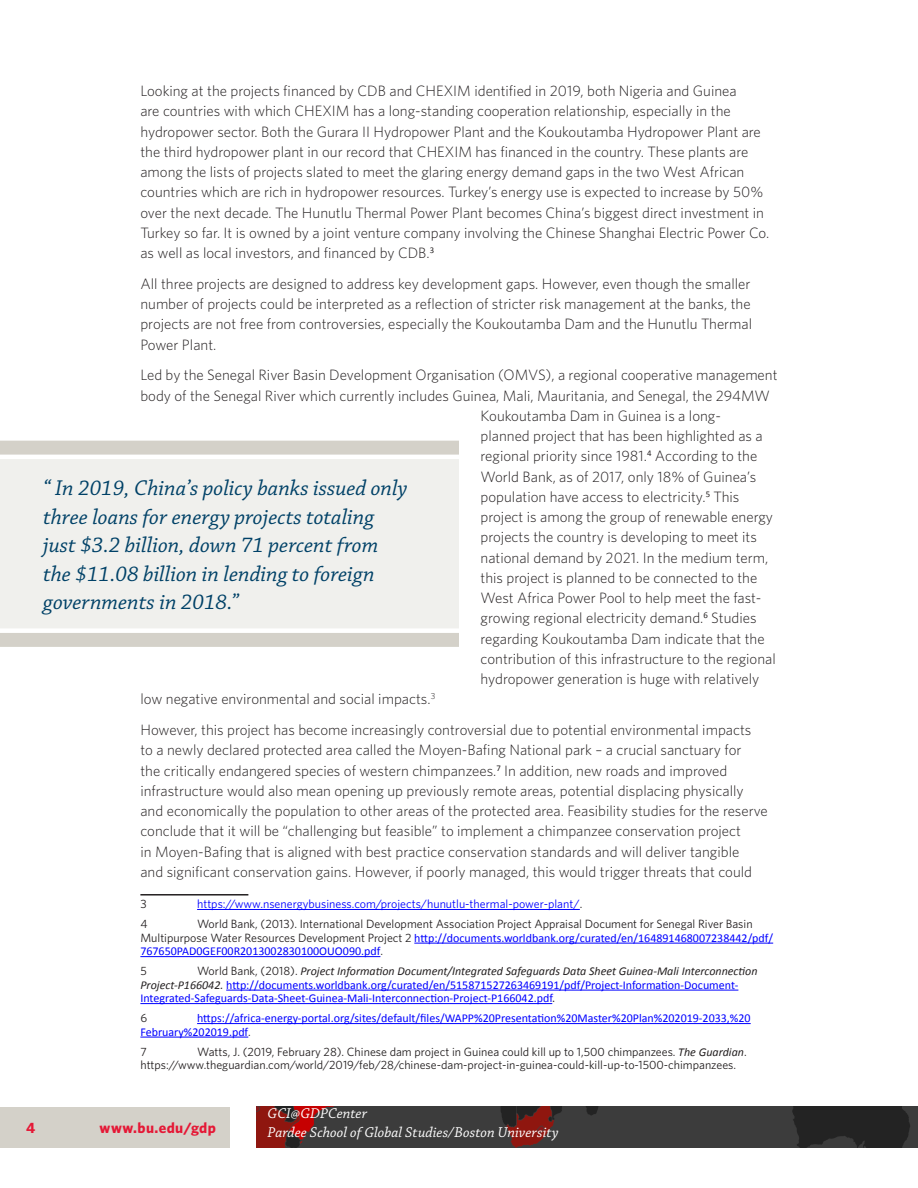
<style>
.page{position:relative;width:918px;height:1188px;background:#fff}
.page>*{position:absolute;margin:0;border:0;box-sizing:border-box;transform-origin:0 0}
.quote_Left_page{font:italic 22.5px/28.5px "Chaparral Pro";color:#004167}
.body_text{font:300 15px/20.2px "Whitney";color:#231f20}
.t1{font:italic 15px/18.8px "Chaparral Pro";letter-spacing:.005em;color:#fff}
.t2{font:700 15px "Whitney";letter-spacing:.025em;color:#e51836}
.footnote_or_source{font:12px/13.5px "Whitney";color:#231f20}
.footnote_or_source-2{font:12px/13.5px "Calibri";color:#00f}
.footnote_or_source-3{font:12px "Whitney";color:#00f}
.s1{color:#231f20}
.s2{font-family:"Calibri";color:#00f}
.s3{font-family:"Whitney";color:#231f20}
.s4{font-style:italic;color:#231f20}
.s5{font-family:"Calibri";font-style:italic}
</style>
<div class="page">
<img style="left:256px;top:1107px;width:662px;height:40px">
<div style="left:0;top:1107px;width:230px;height:40px;background:#d4d1c9"></div>
<hr style="left:140px;top:894px;width:108px;height:2px;background:#231f20">
<hr style="left:197px;top:909px;width:383px;height:1px;background:#00f">
<hr style="left:414px;top:943px;width:359px;height:1px;background:#00f">
<hr style="left:140px;top:956px;width:240px;height:1px;background:#00f">
<hr style="left:226px;top:990px;width:512px;height:1px;background:#00f">
<hr style="left:140px;top:1003px;width:412px;height:1px;background:#00f">
<hr style="left:197px;top:1023px;width:554px;height:1px;background:#00f">
<hr style="left:140px;top:1037px;width:108px;height:1px;background:#00f">
<div style="left:0;top:441px;width:459px;height:206px;background:#d4d1c9"></div>
<div style="left:0;top:457px;width:459px;height:174px;background:#f0f0ed"></div>
<hr style="left:0;top:455px;width:459px;height:4px;background:#fff">
<div style="left:0;top:628px;width:459px;height:5px;background:#fff"></div>
<p class="body_text" style="left:140px;top:80px;width:630px">Looking at the projects financed by CDB and CHEXIM identified in 2019, both Nigeria and Guinea<br>are countries with which CHEXIM has a long-standing cooperation relationship, especially in the hydropower sector. Both the Gurara II Hydropower Plant and the Koukoutamba Hydropower Plant are the third hydropower plant in our record that CHEXIM has financed in the country. These plants are among the lists of projects slated to meet the glaring energy demand gaps in the two West African countries which are rich in hydropower resources. Turkey’s energy use is expected to increase by 50% over the next decade. The Hunutlu Thermal Power Plant becomes China’s biggest direct investment in Turkey so far. It is owned by a joint venture company involving the Chinese Shanghai Electric Power Co. as well as local investors, and financed by CDB.<sup>3</sup></p>
<p class="body_text" style="left:140px;top:273px;width:613px;text-align:justify">All three projects are designed to address key development gaps. However, even though the smaller number of projects could be interpreted as a reflection of stricter risk management at the banks, the projects are not free from controversies, especially the Koukoutamba Dam and the Hunutlu Thermal Power Plant.</p>
<p class="body_text" style="left:140px;top:365px;width:639px">Led by the Senegal River Basin Development Organisation (OMVS), a regional cooperative management</p>
<p class="body_text" style="left:140px;top:385px;width:631px">body of the Senegal River which currently includes Guinea, Mali, Mauritania, and Senegal, the 294MW</p>
<p class="body_text" style="left:481px;top:405px;width:242px">Koukoutamba Dam in Guinea is a long-</p>
<p class="body_text" style="left:481px;top:425px;width:284px">planned project that has been highlighted as a</p>
<p class="body_text" style="left:481px;top:446px;width:278px">regional priority since 1981.<sup>4</sup> According to the</p>
<p class="body_text" style="left:481px;top:466px;width:277px">World Bank, as of 2017, only 18% of Guinea’s</p>
<p class="body_text" style="left:481px;top:486px;width:260px">population have access to electricity.<sup>5</sup> This</p>
<p class="body_text" style="left:481px;top:506px;width:294px">project is among the group of renewable energy</p>
<p class="body_text" style="left:481px;top:527px;width:278px">projects the country is developing to meet its</p>
<p class="body_text" style="left:481px;top:547px;width:289px">national demand by 2021. In the medium term,</p>
<p class="body_text" style="left:481px;top:567px;width:278px">this project is planned to be connected to the</p>
<p class="body_text" style="left:481px;top:587px;width:282px">West Africa Power Pool to help meet the fast-</p>
<p class="body_text" style="left:481px;top:608px;width:278px">growing regional electricity demand.<sup>6</sup> Studies</p>
<p class="body_text" style="left:481px;top:628px;width:286px">regarding Koukoutamba Dam indicate that the</p>
<p class="body_text" style="left:481px;top:648px;width:297px">contribution of this infrastructure to the regional</p>
<p class="body_text" style="left:481px;top:668px;width:280px">hydropower generation is huge with relatively</p>
<p class="body_text" style="left:140px;top:689px;width:297px">low negative environmental and social impacts.<sup>3</sup></p>
<p class="body_text" style="left:140px;top:719px;width:629px">However, this project has become increasingly controversial due to potential environmental impacts<br>to a newly declared protected area called the Moyen-Bafing National park – a crucial sanctuary for<br>the critically endangered species of western chimpanzees.<sup>7</sup> In addition, new roads and improved infrastructure would also mean opening up previously remote areas, potential displacing physically and economically the population to other areas of the protected area. Feasibility studies for the reserve conclude that it will be “challenging but feasible” to implement a chimpanzee conservation project<br>in Moyen-Bafing that is aligned with best practice conservation standards and will deliver tangible<br>and significant conservation gains. However, if poorly managed, this would trigger threats that could</p>
<p class="footnote_or_source" style="left:140px;top:897px;width:8px">3</p>
<p class="footnote_or_source-3" style="left:197px;top:896px;width:387px">https://www.nsenergybusiness.com/projects/hunutlu-thermal-power-plant/<span class="s1">.</span></p>
<p class="footnote_or_source" style="left:140px;top:917px;width:9px">4</p>
<p class="quote_Left_page" style="left:43px;top:475px;width:366px">“ In 2019, China’s policy banks issued only three loans for energy projects totaling just $3.2 billion, down 71 percent from the $11.08 billion in lending to foreign governments in 2018.”</p>
<p class="footnote_or_source" style="left:140px;top:917px;width:634px;text-indent:57px">World Bank, (2013). International Development Association Project Appraisal Document for Senegal River Basin<br>Multipurpose Water Resources Development Project 2 <span class="s2">http://documents.worldbank.org/curated/en/164891468007238442/pdf/<br>767650PAD0GEF00R2013002830100OUO090.pdf</span>.</p>
<p class="footnote_or_source" style="left:140px;top:964px;width:8px">5</p>
<p class="footnote_or_source-2" style="left:140px;top:964px;width:619px;text-indent:57px"><span class="s3">World Bank, (2018).</span> <span class="s4">Project Information Document/Integrated Safeguards Data Sheet Guinea-Mali Interconnection<br>Project-P166042.</span> http://documents.worldbank.org/curated/en/515871527263469191/pdf/Project-Information-Document-<br>Integrated-Safeguards-Data-Sheet-Guinea-Mali-Interconnection-Project-P166042.pdf<span class="s1">.</span></p>
<p class="footnote_or_source" style="left:140px;top:1011px;width:8px">6</p>
<p class="footnote_or_source-2" style="left:140px;top:1011px;width:612px;text-indent:57px">https://africa-energy-portal.org/sites/default/files/WAPP%20Presentation%20Master%20Plan%202019-2033,%20<br>February%202019.pdf<span class="s3">.</span></p>
<p class="footnote_or_source" style="left:140px;top:1044px;width:8px">7</p>
<p class="footnote_or_source" style="left:140px;top:1044px;width:608px;text-indent:57px">Watts, J. (2019, February 28). Chinese dam project in Guinea could kill up to 1,500 chimpanzees. <span class="s5">The Guardian</span>. https://www.theguardian.com/world/2019/feb/28/chinese-dam-project-in-guinea-could-kill-up-to-1500-chimpanzees.</p>
<p class="t2" style="left:26px;top:1118px;width:11px">4</p>
<p class="t2" style="left:100px;top:1118px;width:118px">www.bu.edu/gdp</p>
<p class="t1" style="left:268px;top:1105px;width:293px">GCI@GDPCenter<br>Pardee School of Global Studies/Boston University</p>
</div>
